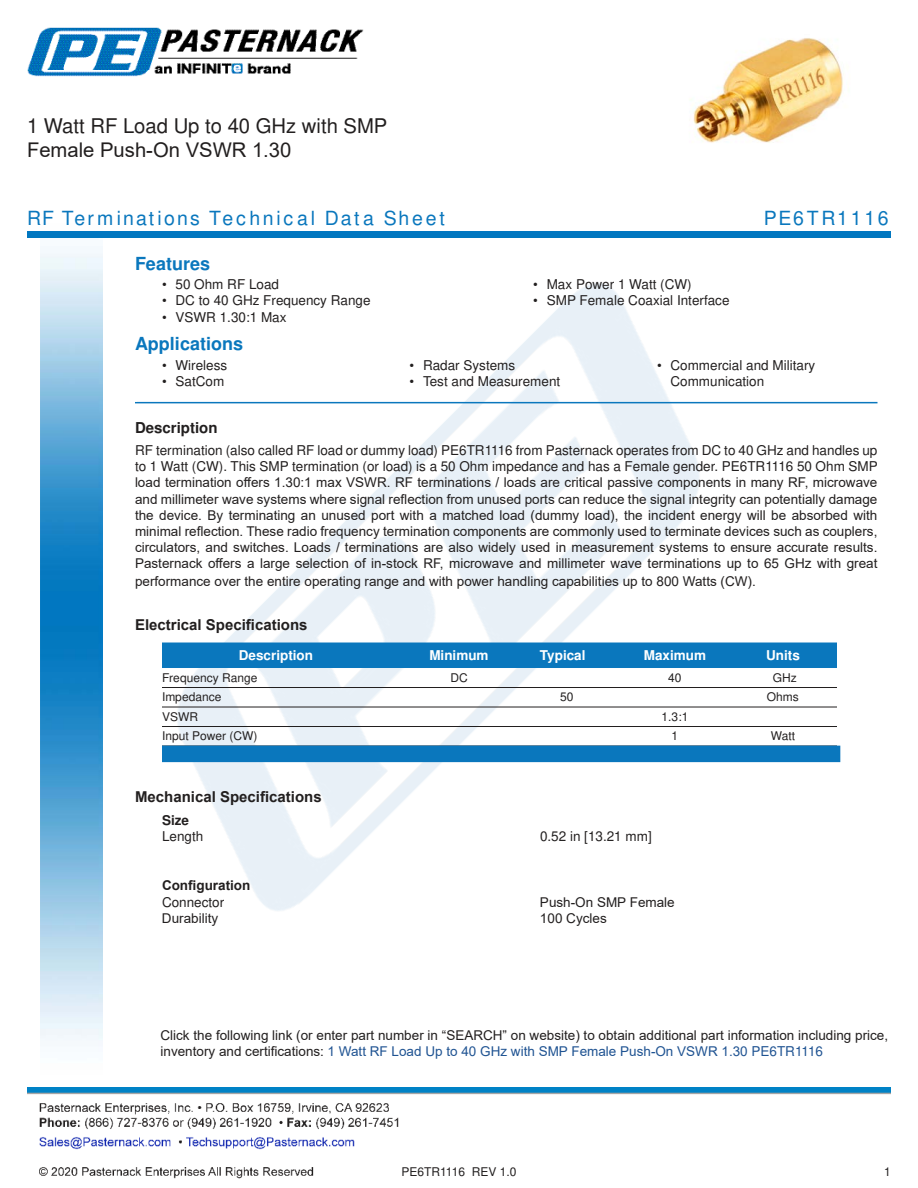
<style>
.page{position:relative;width:918px;height:1188px;background:#fff}
.page>*{position:absolute;margin:0;border:0;box-sizing:border-box;transform-origin:0 0}
.t1{font:20.25px/24.3px "Arial";color:#221f1f}
.t2{font:900 19.5px "Arial";letter-spacing:.14em;color:#0a77bd}
.t3{font:700 18px "Arial";color:#0a77bd}
.t4{font:700 15px "Arial";color:#221f1f}
.t5{font:13.5px/16.4px "Arial";color:#221f1f}
.t6{font:700 13.5px "Arial";color:#fff}
.t7{font:700 13.5px "Arial";color:#221f1f}
.t8{font:12px "Arial";color:#221f1f}
.s1{color:#1f5392}
</style>
<div class="page">
<img style="left:39px;top:1103px;width:360px;height:76px">
<img style="left:102px;top:246px;width:719px;height:724px">
<img style="left:40px;top:237px;width:62px;height:804px">
<img style="left:27px;top:1088px;width:864px;height:7px">
<div style="left:27px;top:231px;width:864px;height:6px;background:#0177c0"></div>
<img style="left:27px;top:27px;width:337px;height:50px">
<img style="left:693px;top:38px;width:150px;height:105px">
<hr style="left:135px;top:402px;width:743px;height:1px;background:#0a77bd">
<div style="left:162px;top:643px;width:675px;height:25px;background:#0a77bd"></div>
<hr style="left:162px;top:687px;width:675px;height:1px;background:#221f1f">
<hr style="left:162px;top:707px;width:675px;height:1px;background:#221f1f">
<hr style="left:162px;top:726px;width:675px;height:1px;background:#221f1f">
<div style="left:162px;top:746px;width:678px;height:16px;background:#0a77bd"></div>
<h1 class="t1" style="left:27px;top:115px;width:362px">1 Watt RF Load Up to 40 GHz with SMP<br>Female Push-On VSWR 1.30</h1>
<h2 class="t2" style="left:27px;top:206px;width:419px">RF Terminations Technical Data Sheet</h2>
<h3 class="t3" style="left:135px;top:256px;width:77px">Features</h3>
<p class="t5" style="left:162px;top:277px;width:119px">• 50 Ohm RF Load</p>
<p class="t5" style="left:162px;top:294px;width:210px">• DC to 40 GHz Frequency Range</p>
<p class="t5" style="left:162px;top:310px;width:126px">• VSWR 1.30:1 Max</p>
<p class="t5" style="left:533px;top:277px;width:160px">• Max Power 1 Watt (CW)</p>
<p class="t5" style="left:533px;top:294px;width:198px">• SMP Female Coaxial Interface</p>
<h2 class="t2" style="left:764px;top:206px;width:126px">PE6TR1116</h2>
<h3 class="t3" style="left:135px;top:337px;width:110px">Applications</h3>
<p class="t5" style="left:162px;top:358px;width:67px">• Wireless</p>
<p class="t5" style="left:162px;top:374px;width:64px">• SatCom</p>
<p class="t5" style="left:410px;top:358px;width:107px">• Radar Systems</p>
<p class="t5" style="left:410px;top:374px;width:152px">• Test and Measurement</p>
<p class="t5" style="left:670px;top:358px;width:146px;text-indent:-14px">• Commercial and Military<br>Communication</p>
<p class="t4" style="left:135px;top:422px;width:84px">Description</p>
<p class="t5" style="left:135px;top:443px;width:744px;text-align:justify">RF termination (also called RF load or dummy load) PE6TR1116 from Pasternack operates from DC to 40 GHz and handles up to 1 Watt (CW). This SMP termination (or load) is a 50 Ohm impedance and has a Female gender. PE6TR1116 50 Ohm SMP load termination o昀昀ers 1.30:1 max VSWR. RF terminations / loads are critical passive components in many RF, microwave and millimeter wave systems where signal re昀氀ection from unused ports can reduce the signal integrity can potentially damage the device. By terminating an unused port with a matched load (dummy load), the incident energy will be absorbed with minimal re昀氀ection. These radio frequency termination components are commonly used to terminate devices such as couplers, circulators, and switches. Loads / terminations are also widely used in measurement systems to ensure accurate results.<br>Pasternack o昀昀ers a large selection of in-stock RF, microwave and millimeter wave terminations up to 65 GHz with great performance over the entire operating range and with power handling capabilities up to 800 Watts (CW).</p>
<p class="t4" style="left:135px;top:614px;width:174px">Electrical Speci昀椀cations</p>
<p class="t6" style="left:239px;top:650px;width:76px">Description</p>
<p class="t6" style="left:429px;top:650px;width:61px">Minimum</p>
<p class="t6" style="left:540px;top:650px;width:47px">Typical</p>
<p class="t6" style="left:644px;top:650px;width:64px">Maximum</p>
<p class="t6" style="left:766px;top:650px;width:35px">Units</p>
<p class="t8" style="left:162px;top:673px;width:97px">Frequency Range</p>
<p class="t8" style="left:450px;top:673px;width:19px">DC</p>
<p class="t8" style="left:668px;top:673px;width:15px">40</p>
<p class="t8" style="left:773px;top:673px;width:25px">GHz</p>
<p class="t8" style="left:162px;top:692px;width:61px">Impedance</p>
<p class="t8" style="left:560px;top:692px;width:15px">50</p>
<p class="t8" style="left:767px;top:692px;width:34px">Ohms</p>
<p class="t8" style="left:162px;top:712px;width:37px">VSWR</p>
<p class="t8" style="left:662px;top:712px;width:28px">1.3:1</p>
<p class="t8" style="left:162px;top:731px;width:97px">Input Power (CW)</p>
<p class="t8" style="left:672px;top:731px;width:8px">1</p>
<p class="t8" style="left:771px;top:731px;width:26px">Watt</p>
<p class="t4" style="left:135px;top:786px;width:188px">Mechanical Speci昀椀cations</p>
<p class="t7" style="left:162px;top:815px;width:29px">Size</p>
<p class="t5" style="left:162px;top:830px;width:43px">Length</p>
<p class="t5" style="left:540px;top:830px;width:113px">0.52 in [13.21 mm]</p>
<p class="t7" style="left:162px;top:876px;width:90px">Con昀椀guration</p>
<p class="t5" style="left:162px;top:895px;width:64px">Connector</p>
<p class="t5" style="left:540px;top:894px;width:136px">Push-On SMP Female</p>
<p class="t5" style="left:162px;top:910px;width:58px">Durability</p>
<p class="t5" style="left:540px;top:910px;width:68px">100 Cycles</p>
<p class="t5" style="left:160px;top:1027px;width:729px">Click the following link (or enter part number in “SEARCH” on website) to obtain additional part information including price, inventory and certi昀椀cations: <span class="s1">1 Watt RF Load Up to 40 GHz with SMP Female Push-On VSWR 1.30 PE6TR1116</span></p>
<p class="t8" style="left:402px;top:1167px;width:116px">PE6TR1116 REV 1.0</p>
<p class="t8" style="left:884px;top:1167px;width:8px">1</p>
</div>
